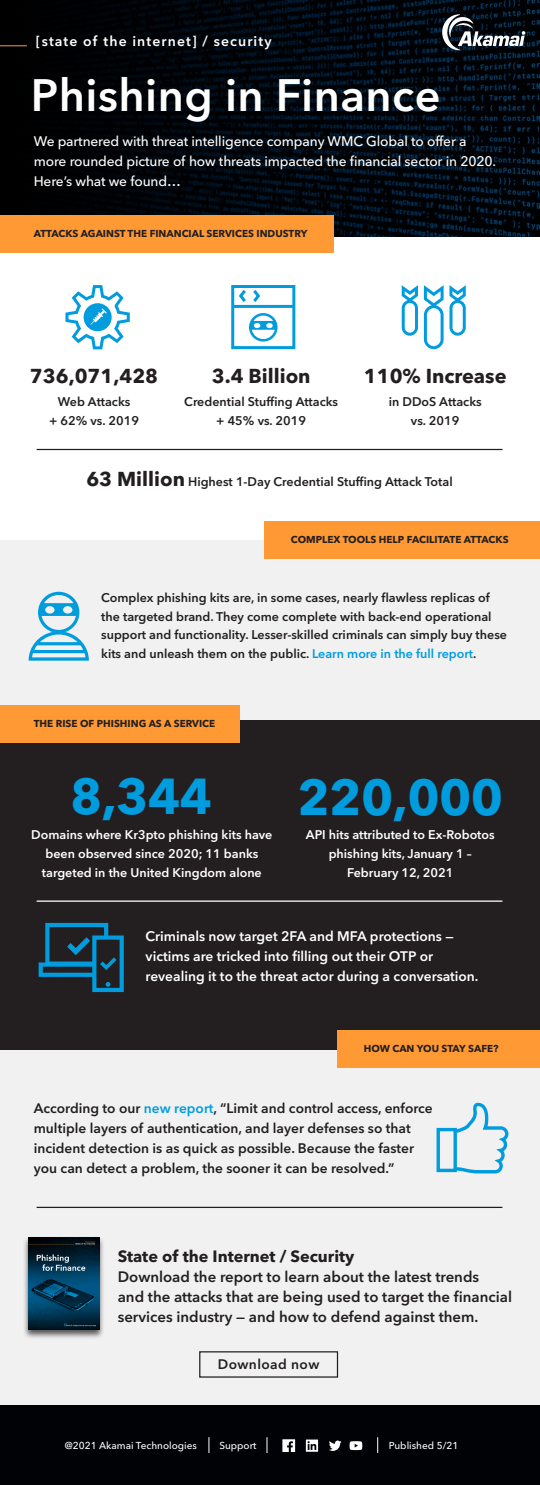
<style>
.page{position:relative;width:540px;height:1485px;background:#fff}
.page>*{position:absolute;margin:0;border:0;box-sizing:border-box;transform-origin:0 0}
.Default{font:700 50px "Avenir Next LT Pro";letter-spacing:-.01em;color:#009cde}
.t1{font:600 45px "Avenir Next LT Pro";letter-spacing:.01em;color:#fff}
.Body{font:700 20px "Avenir Next LT Pro";color:#231f20}
.Body-2{font:700 16.25px "Avenir Next LT Pro";color:#231f20}
.Body-3{font:600 15px/20px "Avenir Next LT Pro";color:#231f20}
.t2{font:600 14px "Avenir Next LT Pro";letter-spacing:.08em;color:#fff}
.Body-4{font:600 13.75px/20px "Avenir Next LT Pro";color:#231f20}
.Body-5{font:500 13.75px/20px "Avenir Next LT Pro";letter-spacing:-.01em;color:#fff}
.Body-6{font:600 13.75px/20px "Avenir Next LT Pro";color:#fff}
.NEW_Bodycopy-white{font:600 13.75px "Avenir Next LT Pro";letter-spacing:.03em;color:#231f20}
.Body-7{font:600 12.5px/18.8px "Avenir Next LT Pro";color:#231f20;text-align:center}
.Body-8{font:600 12.5px/18.8px "Avenir Next LT Pro";color:#fff;text-align:center}
.Body-9{font:700 10px "Avenir Next LT Pro";color:#231f20}
.t3{font:500 10px "Avenir Next LT Pro";color:#fff}
.s1{font-weight:700;font-size:20px}
.s2{color:#009cde}
</style>
<div class="page">
<div style="left:22px;top:1209px;width:518px;height:276px;background:#000206"></div>
<div style="left:0;top:540px;width:540px;height:184px;background:#f1f1f1"></div>
<div style="left:0;top:720px;width:540px;height:329px;background:#231f20"></div>
<svg style="left:0;top:0;width:540px;height:236px;background:#00070e"></svg>
<div style="left:0;top:1050px;width:540px;height:355px;background:#f1f1f1"></div>
<svg style="left:0;top:46px;width:27px;height:1px"></svg>
<div style="left:22px;top:1236px;width:83px;height:103px;background:#231f20;opacity:.75"></div>
<img style="left:28px;top:1237px;width:71px;height:92px">
<svg style="left:65px;top:285px;width:65px;height:64px"></svg>
<svg style="left:424px;top:285px;width:42px;height:64px"></svg>
<svg style="left:402px;top:285px;width:16px;height:51px"></svg>
<svg style="left:39px;top:923px;width:85px;height:69px"></svg>
<div style="left:199px;top:1351px;width:139px;height:27px;border:1px solid #231f20"></div>
<svg style="left:231px;top:285px;width:64px;height:64px"></svg>
<svg style="left:29px;top:592px;width:60px;height:69px"></svg>
<svg style="left:437px;top:1103px;width:71px;height:70px"></svg>
<svg style="left:442px;top:14px;width:83px;height:36px"></svg>
<div style="left:0;top:215px;width:334px;height:37px;background:#f93"></div>
<div style="left:265px;top:521px;width:275px;height:38px;background:#f93"></div>
<div style="left:0;top:705px;width:239px;height:37px;background:#f93"></div>
<div style="left:338px;top:1030px;width:202px;height:37px;background:#f93"></div>
<hr style="left:37px;top:1207px;width:465px;height:1px;background:#231f20">
<hr style="left:37px;top:901px;width:465px;height:1px;background:#fff">
<hr style="left:37px;top:449px;width:465px;height:1px;background:#231f20">
<svg style="left:208px;top:1437px;width:1px;height:16px"></svg>
<svg style="left:267px;top:1437px;width:1px;height:16px"></svg>
<svg style="left:377px;top:1437px;width:1px;height:16px"></svg>
<svg style="left:282px;top:1439px;width:13px;height:13px"></svg>
<svg style="left:306px;top:1440px;width:12px;height:12px"></svg>
<svg style="left:329px;top:1441px;width:13px;height:10px"></svg>
<svg style="left:350px;top:1441px;width:12px;height:9px"></svg>
<p class="t2" style="left:36px;top:33px;width:237px">[state of the internet] / security</p>
<p class="t1" style="left:31px;top:68px;width:411px">Phishing in Finance</p>
<p class="Body-5" style="left:34px;top:132px;width:464px">We partnered with threat intelligence company WMC Global to offer a more rounded picture of how threats impacted the financial sector in 2020.<br>Here’s what we found…</p>
<p class="Body-9" style="left:34px;top:227px;width:275px">ATTACKS AGAINST THE FINANCIAL SERVICES INDUSTRY</p>
<p class="Body" style="left:30px;top:363px;width:130px">736,071,428</p>
<p class="Body-7" style="left:58px;top:392px;width:74px">Web Attacks</p>
<p class="Body-7" style="left:49px;top:411px;width:91px">+ 62% vs. 2019</p>
<p class="Body" style="left:212px;top:363px;width:100px">3.4 Billion</p>
<p class="Body-7" style="left:184px;top:392px;width:155px">Credential Stuffing Attacks</p>
<p class="Body-7" style="left:216px;top:411px;width:91px">+ 45% vs. 2019</p>
<p class="Body" style="left:364px;top:363px;width:144px">110% Increase</p>
<p class="Body-7" style="left:389px;top:392px;width:94px">in DDoS Attacks vs. 2019</p>
<p class="Body-7" style="left:86px;top:473px;width:368px"><span class="s1">63 Million</span> Highest 1-Day Credential Stuffing Attack Total</p>
<p class="Body-9" style="left:291px;top:533px;width:219px">COMPLEX TOOLS HELP FACILITATE ATTACKS</p>
<p class="Body-7" style="left:101px;top:588px;width:407px;text-align:left">Complex phishing kits are, in some cases, nearly flawless replicas of the targeted brand. They come complete with back-end operational support and functionality. Lesser-skilled criminals can simply buy these kits and unleash them on the public. <span class="s2">Learn more in the full report</span>.</p>
<p class="Body-9" style="left:34px;top:717px;width:183px">THE RISE OF PHISHING AS A SERVICE</p>
<p class="Default" style="left:70px;top:766px;width:144px">8,344</p>
<p class="Default" style="left:297px;top:767px;width:207px">220,000</p>
<p class="Body-8" style="left:31px;top:826px;width:243px">Domains where Kr3pto phishing kits have been observed since 2020; 11 banks targeted in the United Kingdom alone</p>
<p class="Body-8" style="left:306px;top:826px;width:190px">API hits attributed to Ex-Robotos phishing kits, January 1 –<br>February 12, 2021</p>
<p class="Body-6" style="left:146px;top:926px;width:334px">Criminals now target 2FA and MFA protections — victims are tricked into filling out their OTP or revealing it to the threat actor during a conversation.</p>
<p class="Body-9" style="left:364px;top:1042px;width:136px">HOW CAN YOU STAY SAFE?</p>
<p class="Body-4" style="left:34px;top:1098px;width:401px">According to our <span class="s2">new report</span>, “Limit and control access, enforce multiple layers of authentication, and layer defenses so that incident detection is as quick as possible. Because the faster you can detect a problem, the sooner it can be resolved.”</p>
<p class="Body-2" style="left:118px;top:1246px;width:238px">State of the Internet / Security</p>
<p class="Body-3" style="left:118px;top:1266px;width:396px">Download the report to learn about the latest trends<br>and the attacks that are being used to target the financial services industry — and how to defend against them.</p>
<p class="NEW_Bodycopy-white" style="left:218px;top:1356px;width:103px">Download now</p>
<p class="t3" style="left:65px;top:1440px;width:133px">@2021 Akamai Technologies</p>
<p class="t3" style="left:219px;top:1440px;width:39px">Support</p>
<p class="t3" style="left:389px;top:1440px;width:71px">Published 5/21</p>
</div>
